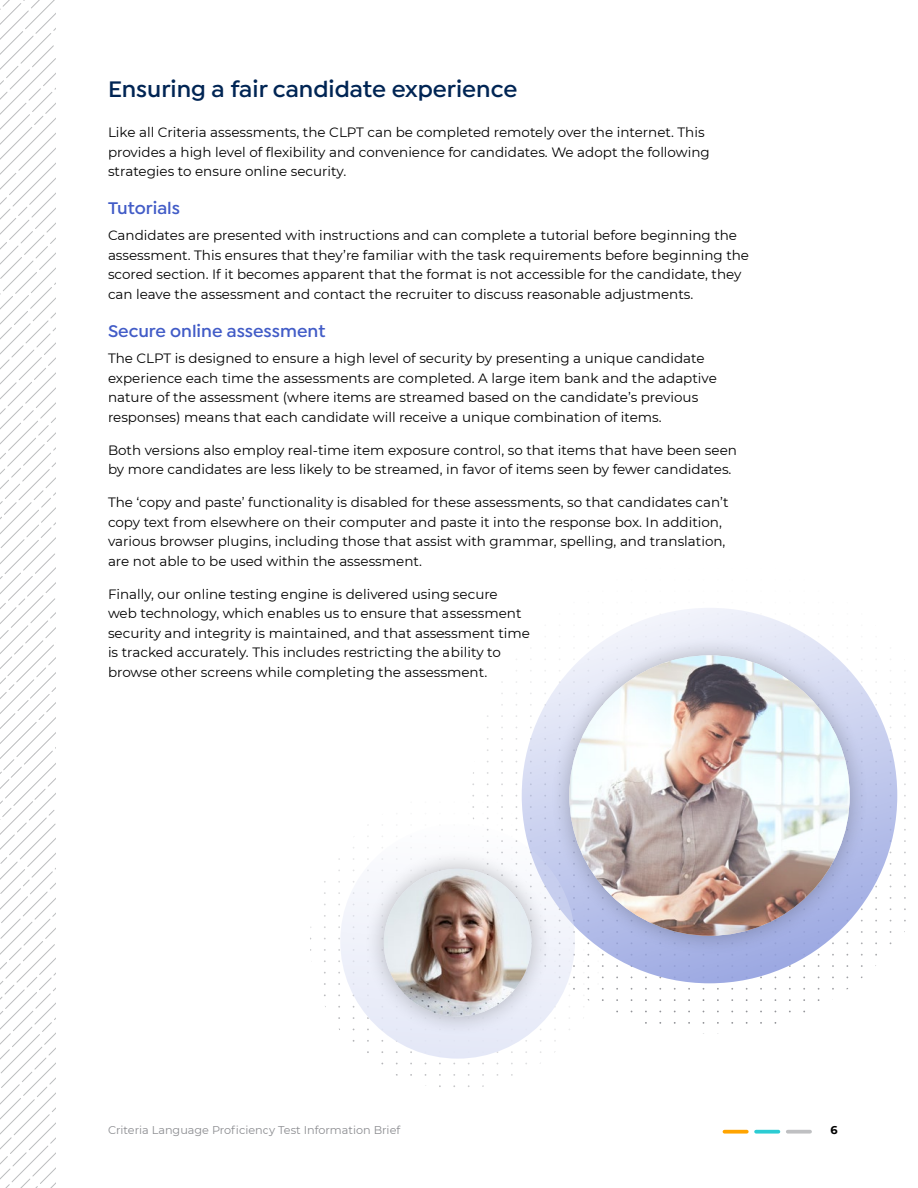
<style>
.page{position:relative;width:918px;height:1188px;background:#fff}
.page>*{position:absolute;margin:0;border:0;box-sizing:border-box;transform-origin:0 0}
.t1{font:600 24px "Isidora Sans";color:#002554}
.t2{font:600 18px "Isidora Sans";color:#425cc7}
.t3{font:13.5px/19.5px "Montserrat";color:#000}
.t4{font:11.25px "Montserrat";color:#8b8c90}
.t5{font:700 11.25px "Montserrat";color:#000}
</style>
<div class="page">
<svg style="left:0;top:0;width:55px;height:1188px"></svg>
<svg style="left:724px;top:1130px;width:23px;height:4px"></svg>
<svg style="left:756px;top:1130px;width:22px;height:4px"></svg>
<svg style="left:788px;top:1130px;width:22px;height:4px"></svg>
<svg style="left:522px;top:608px;width:375px;height:375px;background:#c6cdee"></svg>
<div style="left:549px;top:635px;width:321px;height:321px;background:#000;opacity:.25"></div>
<img style="left:569px;top:655px;width:281px;height:281px">
<svg style="left:597px;top:795px;width:7px;height:206px"></svg>
<svg style="left:583px;top:795px;width:6px;height:212px"></svg>
<svg style="left:568px;top:795px;width:7px;height:235px"></svg>
<svg style="left:554px;top:795px;width:7px;height:235px"></svg>
<svg style="left:540px;top:795px;width:6px;height:54px"></svg>
<svg style="left:525px;top:795px;width:7px;height:54px"></svg>
<svg style="left:515px;top:795px;width:2px;height:36px"></svg>
<svg style="left:501px;top:795px;width:2px;height:36px"></svg>
<svg style="left:340px;top:824px;width:235px;height:235px;fill:#f0f2fa"></svg>
<div style="left:364px;top:849px;width:187px;height:187px;background:#000;opacity:.25"></div>
<img style="left:384px;top:869px;width:147px;height:147px;border-radius:74px">
<h1 class="t1" style="left:108px;top:75px;width:411px">Ensuring a fair candidate experience</h1>
<p class="t3" style="left:108px;top:122px;width:603px">Like all Criteria assessments, the CLPT can be completed remotely over the internet. This provides a high level of flexibility and convenience for candidates. We adopt the following strategies to ensure online security.</p>
<h2 class="t2" style="left:108px;top:198px;width:74px">Tutorials</h2>
<p class="t3" style="left:108px;top:225px;width:643px">Candidates are presented with instructions and can complete a tutorial before beginning the assessment. This ensures that they’re familiar with the task requirements before beginning the scored section. If it becomes apparent that the format is not accessible for the candidate, they can leave the assessment and contact the recruiter to discuss reasonable adjustments.</p>
<h2 class="t2" style="left:108px;top:321px;width:219px">Secure online assessment</h2>
<p class="t3" style="left:108px;top:348px;width:610px">The CLPT is designed to ensure a high level of security by presenting a unique candidate experience each time the assessments are completed. A large item bank and the adaptive nature of the assessment (where items are streamed based on the candidate’s previous responses) means that each candidate will receive a unique combination of items.</p>
<p class="t3" style="left:108px;top:440px;width:631px">Both versions also employ real-time item exposure control, so that items that have been seen by more candidates are less likely to be streamed, in favor of items seen by fewer candidates.</p>
<p class="t3" style="left:108px;top:492px;width:622px">The ‘copy and paste’ functionality is disabled for these assessments, so that candidates can’t copy text from elsewhere on their computer and paste it into the response box. In addition, various browser plugins, including those that assist with grammar, spelling, and translation, are not able to be used within the assessment.</p>
<p class="t3" style="left:108px;top:584px;width:423px">Finally, our online testing engine is delivered using secure web technology, which enables us to ensure that assessment security and integrity is maintained, and that assessment time is tracked accurately. This includes restricting the ability to browse other screens while completing the assessment.</p>
<p class="t4" style="left:108px;top:1122px;width:294px">Criteria Language Proficiency Test Information Brief</p>
<p class="t5" style="left:831px;top:1121px;width:9px">6</p>
</div>
